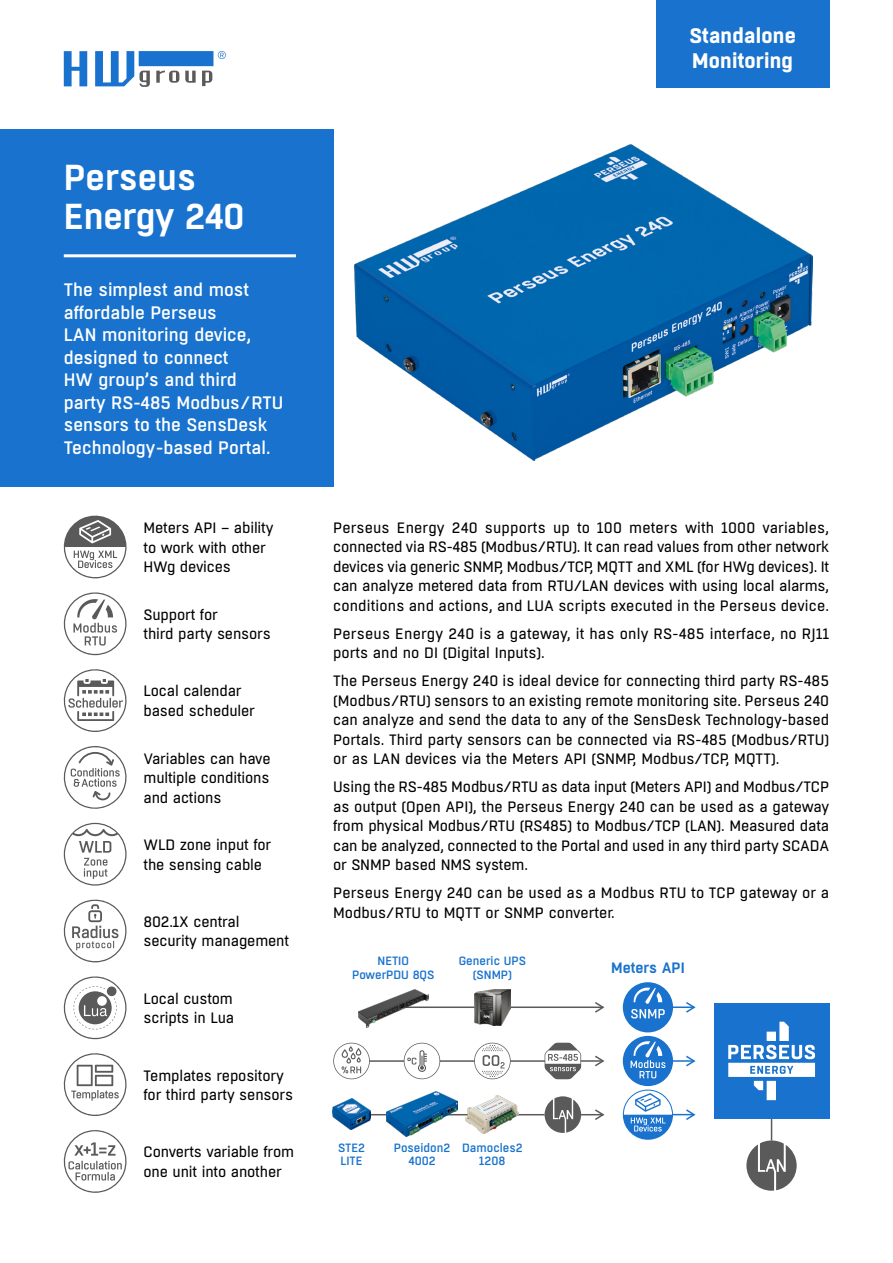
<style>
.page{position:relative;width:893px;height:1263px;background:#fff}
.page>*{position:absolute;margin:0;border:0;box-sizing:border-box;transform-origin:0 0}
.t1{font:600 36px/39px "Boxed";letter-spacing:-.01em;color:#fff}
.t2{font:700 21px/24.8px "Boxed";letter-spacing:.01em;color:#fff}
.t3{font:500 18px/22.5px "Boxed";color:#fff}
.t4{font:15px/19.5px "Boxed";letter-spacing:-.01em;color:#000}
.t5{font:15px/19.5px "Boxed";letter-spacing:.015em;color:#000}
.t6{font:15px/19.5px "Boxed";letter-spacing:.01em;color:#000}
.t7{font:600 15px "Boxed";color:#1972cd}
.t8{font:500 12px/13.5px "Boxed";color:#1972cd;text-align:center}
</style>
<div class="page">
<svg style="left:64px;top:51px;width:162px;height:36px"></svg>
<div style="left:656px;top:0;width:173px;height:88px;background:#1972cd"></div>
<div style="left:0;top:130px;width:333px;height:357px;background:#1972cd"></div>
<img style="left:355px;top:144px;width:457px;height:316px">
<hr style="left:64px;top:254px;width:232px;height:3px;background:#fff">
<hr style="left:771px;top:1111px;width:1px;height:57px;background:#5a5a5a">
<svg style="left:746px;top:1140px;width:51px;height:51px"></svg>
<hr style="left:663px;top:1060px;width:30px;height:2px;background:#1972cd">
<hr style="left:663px;top:1006px;width:30px;height:2px;background:#1972cd">
<hr style="left:663px;top:1114px;width:30px;height:1px;background:#1972cd">
<hr style="left:359px;top:1060px;width:193px;height:2px;background:#5a5a5a">
<hr style="left:359px;top:1114px;width:244px;height:1px;background:#5a5a5a">
<hr style="left:393px;top:1006px;width:210px;height:2px;background:#5a5a5a">
<hr style="left:560px;top:1060px;width:43px;height:2px;background:#5a5a5a">
<div style="left:714px;top:1003px;width:115px;height:115px;background:#1972cd"></div>
<img style="left:387px;top:1092px;width:70px;height:45px">
<img style="left:332px;top:1099px;width:39px;height:30px">
<img style="left:466px;top:1095px;width:53px;height:38px">
<svg style="left:333px;top:1043px;width:37px;height:36px"></svg>
<svg style="left:404px;top:1043px;width:36px;height:36px"></svg>
<svg style="left:474px;top:1043px;width:37px;height:36px"></svg>
<svg style="left:545px;top:1096px;width:36px;height:37px"></svg>
<svg style="left:684px;top:1055px;width:12px;height:12px"></svg>
<svg style="left:684px;top:1002px;width:12px;height:11px"></svg>
<svg style="left:593px;top:1002px;width:12px;height:11px"></svg>
<svg style="left:593px;top:1055px;width:12px;height:12px"></svg>
<svg style="left:593px;top:1109px;width:12px;height:11px"></svg>
<svg style="left:684px;top:1109px;width:12px;height:11px"></svg>
<svg style="left:622px;top:982px;width:54px;height:158px"></svg>
<img style="left:358px;top:990px;width:70px;height:38px">
<img style="left:474px;top:989px;width:37px;height:37px">
<svg style="left:545px;top:1043px;width:36px;height:36px"></svg>
<svg style="left:63px;top:1130px;width:64px;height:63px"></svg>
<svg style="left:63px;top:976px;width:64px;height:64px"></svg>
<svg style="left:63px;top:669px;width:64px;height:63px"></svg>
<svg style="left:63px;top:899px;width:64px;height:64px"></svg>
<svg style="left:63px;top:1053px;width:64px;height:63px"></svg>
<svg style="left:63px;top:746px;width:64px;height:63px"></svg>
<svg style="left:64px;top:823px;width:63px;height:63px"></svg>
<svg style="left:63px;top:515px;width:64px;height:64px"></svg>
<svg style="left:63px;top:592px;width:64px;height:64px"></svg>
<svg style="left:728px;top:1022px;width:87px;height:78px"></svg>
<h1 class="t1" style="left:64px;top:159px;width:182px">Perseus<br>Energy 240</h1>
<p class="t3" style="left:64px;top:279px;width:221px">The simplest and most affordable Perseus<br>LAN monitoring device, designed to connect<br>HW group’s and third party RS-485 Modbus/RTU sensors to the SensDesk<br>Technology-based Portal.</p>
<p class="t4" style="left:144px;top:518px;width:132px">Meters API – ability to work with other<br>HWg devices</p>
<p class="t4" style="left:144px;top:605px;width:129px">Support for<br>third party sensors</p>
<p class="t4" style="left:144px;top:682px;width:113px">Local calendar based scheduler</p>
<p class="t4" style="left:144px;top:749px;width:129px;text-align:justify">Variables can have multiple conditions and actions</p>
<p class="t4" style="left:144px;top:835px;width:129px">WLD zone input for the sensing cable</p>
<p class="t4" style="left:144px;top:912px;width:147px">802.1X central security management</p>
<p class="t4" style="left:144px;top:989px;width:92px">Local custom scripts in Lua</p>
<p class="t4" style="left:144px;top:1066px;width:151px">Templates repository for third party sensors</p>
<p class="t4" style="left:144px;top:1143px;width:152px">Converts variable from one unit into another</p>
<h2 class="t2" style="left:689px;top:25px;width:108px">Standalone<br>Monitoring</h2>
<p class="t4" style="left:333px;top:518px;width:498px;text-align:justify">Perseus Energy 240 supports up to 100 meters with 1000 variables, connected via RS-485 (Modbus/RTU). It can read values from other network devices via generic SNMP, Modbus/TCP, MQTT and XML (for HWg devices). It can analyze metered data from RTU/LAN devices with using local alarms, conditions and actions, and LUA scripts executed in the Perseus device.</p>
<p class="t5" style="left:333px;top:624px;width:498px">Perseus Energy 240 is a gateway, it has only RS-485 interface, no RJ11 ports and no DI (Digital Inputs).</p>
<p class="t4" style="left:333px;top:671px;width:498px;text-align:justify">The Perseus Energy 240 is ideal device for connecting third party RS-485 (Modbus/RTU) sensors to an existing remote monitoring site. Perseus 240 can analyze and send the data to any of the SensDesk Technology-based Portals. Third party sensors can be connected via RS-485 (Modbus/RTU) or as LAN devices via the Meters API (SNMP, Modbus/TCP, MQTT).</p>
<p class="t4" style="left:333px;top:777px;width:498px;text-align:justify">Using the RS-485 Modbus/RTU as data input (Meters API) and Modbus/TCP as output (Open API), the Perseus Energy 240 can be used as a gateway from physical Modbus/RTU (RS485) to Modbus/TCP (LAN). Measured data can be analyzed, connected to the Portal and used in any third party SCADA or SNMP based NMS system.</p>
<p class="t6" style="left:333px;top:883px;width:498px">Perseus Energy 240 can be used as a Modbus RTU to TCP gateway or a<br>Modbus/RTU to MQTT or SNMP converter.</p>
<p class="t8" style="left:352px;top:955px;width:84px">NETIO<br>PowerPDU 8QS</p>
<p class="t8" style="left:459px;top:955px;width:69px">Generic UPS (SNMP)</p>
<p class="t8" style="left:338px;top:1141px;width:29px;text-align:left">STE2<br>LITE</p>
<p class="t8" style="left:462px;top:1141px;width:62px">Damocles2<br>1208</p>
<p class="t8" style="left:394px;top:1141px;width:58px">Poseidon2<br>4002</p>
<p class="t7" style="left:611px;top:958px;width:75px">Meters API</p>
</div>
